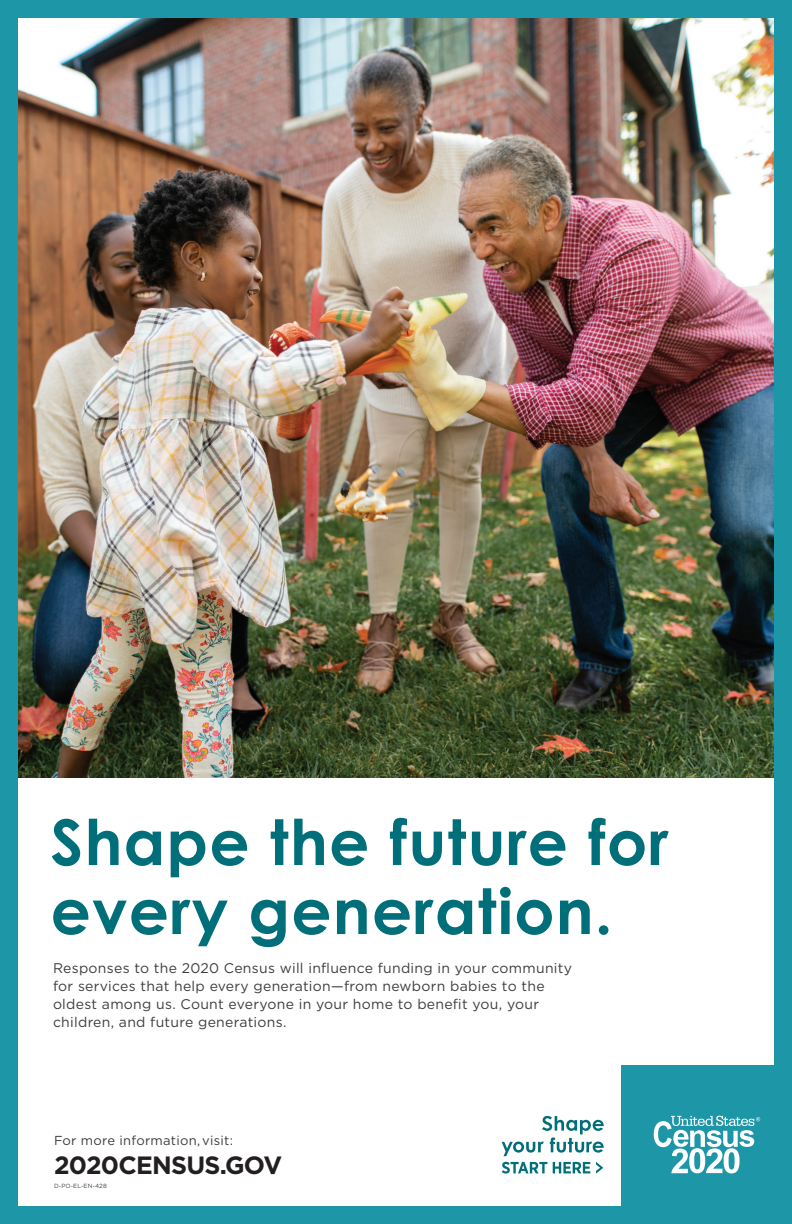
<style>
.page{position:relative;width:792px;height:1224px;background:#fff}
.page>*{position:absolute;margin:0;border:0;box-sizing:border-box;transform-origin:0 0}
.t1{font:700 63px/69px "Century Gothic Pro";letter-spacing:.02em;color:#006f7a}
.CTA_URL{font:700 25px "Gotham HTF";letter-spacing:-.03em;color:#231f20}
.t2{font:14px/18px "Gotham HTF";letter-spacing:.02em;color:#3c3e3c}
.t3{font:13px "Gotham HTF";letter-spacing:.02em;color:#3c3e3c}
.t4{font:6px "Gotham HTF";letter-spacing:.02em;color:#3c3e3c}
</style>
<div class="page">
<img style="left:19px;top:19px;width:754px;height:759px">
<svg style="left:502px;top:1162px;width:45px;height:12px"></svg>
<svg style="left:553px;top:1162px;width:37px;height:11px"></svg>
<svg style="left:596px;top:1162px;width:7px;height:12px"></svg>
<svg style="left:502px;top:1116px;width:102px;height:40px"></svg>
<div style="left:621px;top:1065px;width:171px;height:159px;background:#1d97a8"></div>
<svg style="left:654px;top:1116px;width:106px;height:57px"></svg>
<div style="left:0;top:0;width:792px;height:1224px;border:18px solid #1d97a8"></div>
<h1 class="t1" style="left:51px;top:806px;width:620px">Shape the future for every generation.</h1>
<p class="t2" style="left:53px;top:959px;width:521px">Responses to the 2020 Census will influence funding in your community for services that help every generation—from newborn babies to the oldest among us. Count everyone in your home to benefit you, your children, and future generations.</p>
<p class="t3" style="left:54px;top:1133px;width:181px">For more information, visit:</p>
<p class="CTA_URL" style="left:54px;top:1150px;width:230px">2020CENSUS.GOV</p>
<p class="t4" style="left:54px;top:1183px;width:54px">D-PO-EL-EN-428</p>
</div>
